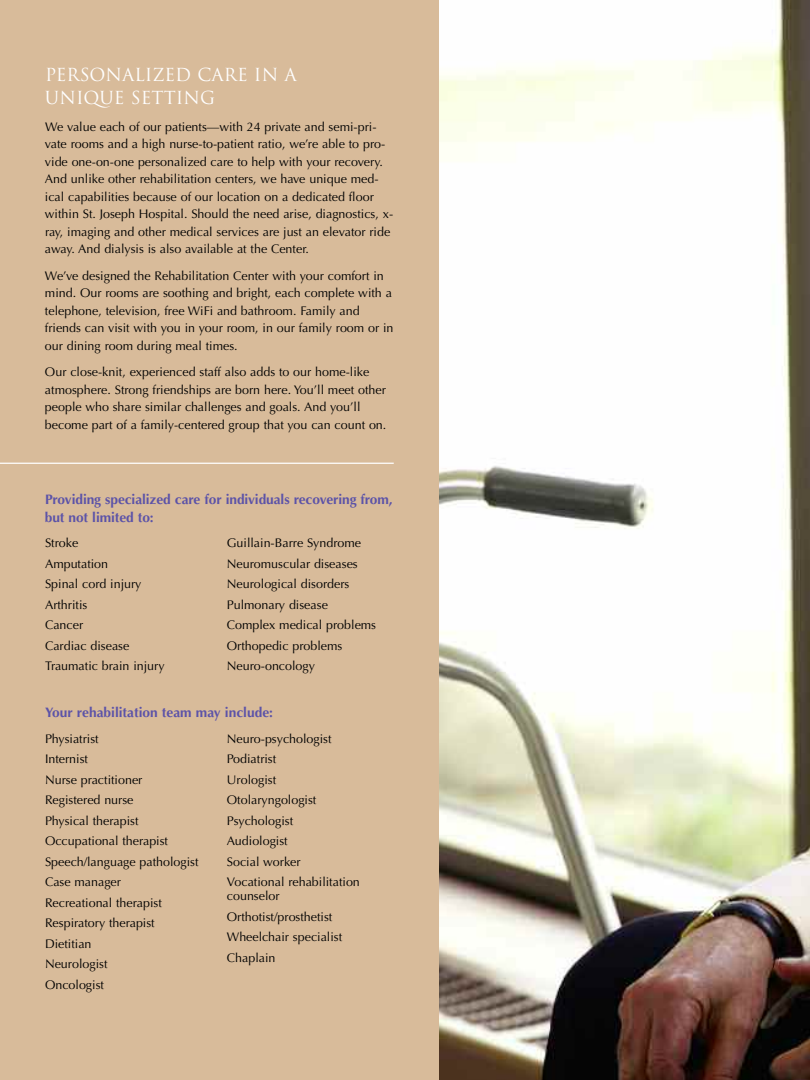
<style>
.page{position:relative;width:810px;height:1080px;background:#fff}
.page>*{position:absolute;margin:0;border:0;box-sizing:border-box;transform-origin:0 0}
.t1{font:17.5px/23.8px "Trajan";color:#fff}
.t2{font:700 13.75px/17.5px "Optima";letter-spacing:-.005em;color:#5c53a8}
.t3{font:12.5px/20.5px "Optima";color:#000}
</style>
<div class="page">
<img style="left:439px;top:0;width:371px;height:1080px">
<div style="left:0;top:0;width:439px;height:1080px;background:#d8bb9a"></div>
<hr style="left:0;top:463px;width:394px;height:1px;background:#fff">
<h1 class="t1" style="left:45px;top:63px;width:254px">PERSONALIZED CARE IN A<br>UNIQUE SETTING</h1>
<p class="t3" style="left:45px;top:118px;width:350px;line-height:17.5px">We value each of our patients—with 24 private and semi-pri&shy;vate rooms and a high nurse-to-patient ratio, we’re able to pro&shy;vide one-on-one personalized care to help with your recovery.<br>And unlike other rehabilitation centers, we have unique med&shy;ical capabilities because of our location on a dedicated floor within St. Joseph Hospital. Should the need arise, diagnostics, x&shy;ray, imaging and other medical services are just an elevator ride away. And dialysis is also available at the Center.</p>
<p class="t3" style="left:45px;top:267px;width:350px;line-height:17.5px">We’ve designed the Rehabilitation Center with your comfort in mind. Our rooms are soothing and bright, each complete with a telephone, television, free WiFi and bathroom. Family and friends can visit with you in your room, in our family room or in our dining room during meal times.</p>
<p class="t3" style="left:45px;top:364px;width:343px;line-height:17.5px">Our close-knit, experienced staff also adds to our home-like atmosphere. Strong friendships are born here. You’ll meet other people who share similar challenges and goals. And you’ll become part of a family-centered group that you can count on.</p>
<p class="t2" style="left:45px;top:491px;width:349px">Providing specialized care for individuals recovering from, but not limited to:</p>
<p class="t3" style="left:45px;top:533px;width:121px">Stroke<br>Amputation<br>Spinal cord injury<br>Arthritis<br>Cancer<br>Cardiac disease<br>Traumatic brain injury</p>
<p class="t3" style="left:227px;top:533px;width:151px">Guillain-Barre Syndrome<br>Neuromuscular diseases<br>Neurological disorders<br>Pulmonary disease<br>Complex medical problems<br>Orthopedic problems<br>Neuro-oncology</p>
<p class="t2" style="left:45px;top:704px;width:230px">Your rehabilitation team may include:</p>
<p class="t3" style="left:45px;top:729px;width:155px">Physiatrist<br>Internist<br>Nurse practitioner<br>Registered nurse<br>Physical therapist<br>Occupational therapist<br>Speech/language pathologist<br>Case manager<br>Recreational therapist<br>Respiratory therapist<br>Dietitian<br>Neurologist<br>Oncologist</p>
<p class="t3" style="left:227px;top:729px;width:135px">Neuro-psychologist<br>Podiatrist<br>Urologist<br>Otolaryngologist<br>Psychologist<br>Audiologist<br>Social worker<br>Vocational rehabilitation</p>
<p class="t3" style="left:227px;top:886px;width:117px">counselor<br>Orthotist/prosthetist<br>Wheelchair specialist<br>Chaplain</p>
</div>
